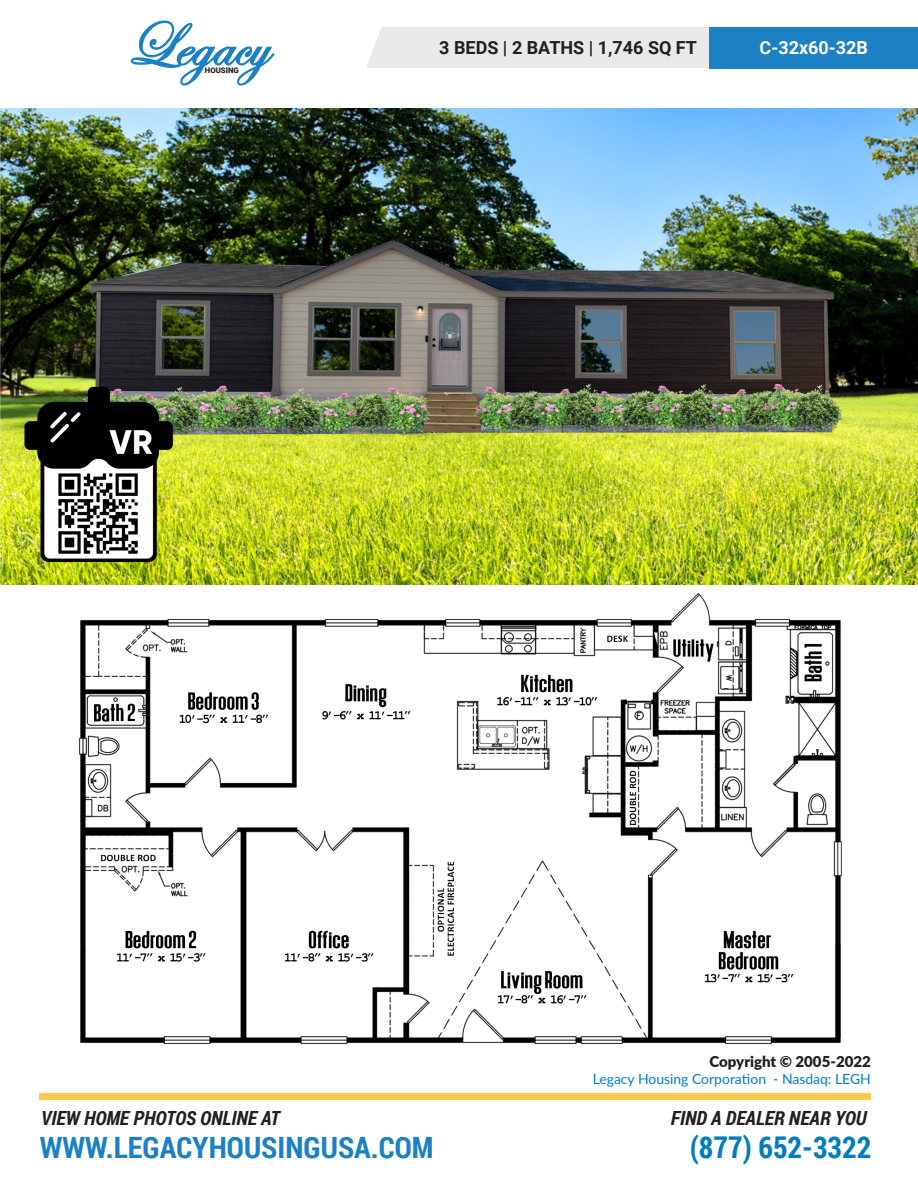
<style>
.page{position:relative;width:918px;height:1188px;background:#fff}
.page>*{position:absolute;margin:0;border:0;box-sizing:border-box;transform-origin:0 0}
.t1{font:700 30px "Roboto Condensed";color:#007cc2}
.t2{font:700 29.4px "Roboto Condensed";color:#1b80c4}
.t3{font:italic 700 19.5px "Roboto Condensed";color:#231f20}
.t4{font:700 18px "Roboto";color:#231f20}
.t5{font:700 18px "Roboto";color:#fff}
.t6{font:900 15px "Lato";color:#231f20}
.t7{font:13.95px "Lato";color:#007cc2}
.t8{font:900 7.8px "Roboto";color:#231f20}
</style>
<div class="page">
<div style="left:40px;top:1093px;width:831px;height:7px;background:#fec94a"></div>
<svg style="left:131px;top:21px;width:143px;height:65px"></svg>
<div style="left:366px;top:27px;width:344px;height:41px;background:#e9e9e9"></div>
<div style="left:710px;top:27px;width:208px;height:41px;background:#1b80c4"></div>
<img style="left:0;top:108px;width:918px;height:476px">
<img style="left:72px;top:584px;width:778px;height:460px">
<img style="left:22px;top:386px;width:153px;height:177px">
<img style="left:58px;top:472px;width:81px;height:82px">
<p class="t8" style="left:205px;top:65px;width:36px">HOUSING</p>
<p class="t4" style="left:439px;top:35px;width:259px">3 BEDS | 2 BATHS | 1,746 SQ FT</p>
<p class="t5" style="left:760px;top:35px;width:110px">C-32x60-32B</p>
<p class="t3" style="left:41px;top:1105px;width:240px">VIEW HOME PHOTOS ONLINE AT</p>
<p class="t6" style="left:709px;top:1050px;width:163px">Copyright © 2005-2022</p>
<p class="t7" style="left:593px;top:1069px;width:280px">Legacy Housing Corporation - Nasdaq: LEGH</p>
<p class="t3" style="left:671px;top:1105px;width:197px">FIND A DEALER NEAR YOU</p>
<h2 class="t2" style="left:40px;top:1127px;width:395px">WWW.LEGACYHOUSINGUSA.COM</h2>
<h1 class="t1" style="left:690px;top:1126px;width:183px">(877) 652-3322</h1>
</div>
